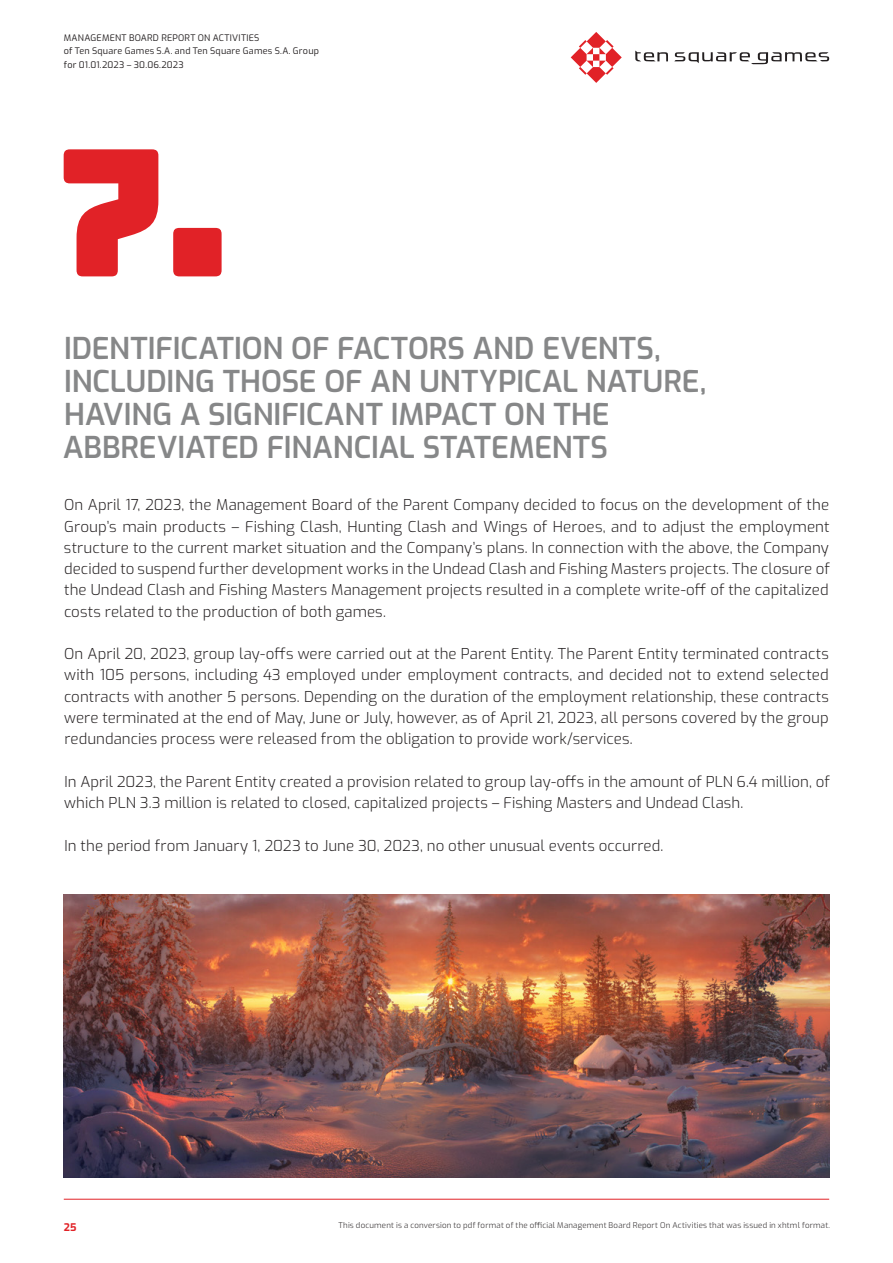
<style>
.page{position:relative;width:893px;height:1263px;background:#fff}
.page>*{position:absolute;margin:0;border:0;box-sizing:border-box;transform-origin:0 0}
.LICZBA{font:176.4px "Bungee";color:#e12227}
.TYTUL_1{font:600 30px/33px "Exo";letter-spacing:-.005em;color:#868788}
.t1{font:300 15px/21.3px "Exo";letter-spacing:.005em;color:#231f20;text-align:justify}
.t2{font:700 10.5px "Exo";color:#e12227}
.t3{font:9px/13.5px "Exo";letter-spacing:.025em;color:#231f20}
.t4{font:300 7.8px "Exo";letter-spacing:.025em;color:#231f20}
</style>
<div class="page">
<img style="left:64px;top:894px;width:765px;height:284px">
<hr style="left:64px;top:1199px;width:765px;height:1px;background:#e12227">
<svg style="left:635px;top:51px;width:194px;height:13px"></svg>
<svg style="left:571px;top:32px;width:51px;height:51px"></svg>
<p class="t3" style="left:64px;top:30px;width:257px">MANAGEMENT BOARD REPORT ON ACTIVITIES<br>of Ten Square Games S.A. and Ten Square Games S.A. Group for 01.01.2023 – 30.06.2023</p>
<p class="LICZBA" style="left:57px;top:112px;width:176px">7.</p>
<p class="TYTUL_1" style="left:63px;top:330px;width:645px">IDENTIFICATION OF FACTORS AND EVENTS, INCLUDING THOSE OF AN UNTYPICAL NATURE, HAVING A SIGNIFICANT IMPACT ON THE ABBREVIATED FINANCIAL STATEMENTS</p>
<p class="t1" style="left:64px;top:493px;width:767px">On April 17, 2023, the Management Board of the Parent Company decided to focus on the development of the Group’s main products – Fishing Clash, Hunting Clash and Wings of Heroes, and to adjust the employment structure to the current market situation and the Company’s plans. In connection with the above, the Company decided to suspend further development works in the Undead Clash and Fishing Masters projects. The closure of the Undead Clash and Fishing Masters Management projects resulted in a complete write-off of the capitalized costs related to the production of both games.</p>
<p class="t1" style="left:64px;top:642px;width:766px">On April 20, 2023, group lay-offs were carried out at the Parent Entity. The Parent Entity terminated contracts with 105 persons, including 43 employed under employment contracts, and decided not to extend selected contracts with another 5 persons. Depending on the duration of the employment relationship, these contracts were terminated at the end of May, June or July, however, as of April 21, 2023, all persons covered by the group redundancies process were released from the obligation to provide work/services.</p>
<p class="t1" style="left:64px;top:770px;width:767px">In April 2023, the Parent Entity created a provision related to group lay-offs in the amount of PLN 6.4 million, of which PLN 3.3 million is related to closed, capitalized projects – Fishing Masters and Undead Clash.</p>
<p class="t1" style="left:65px;top:834px;width:600px">In the period from January 1, 2023 to June 30, 2023, no other unusual events occurred.</p>
<p class="t2" style="left:64px;top:1219px;width:14px">25</p>
<p class="t4" style="left:339px;top:1220px;width:493px">This document is a conversion to pdf format of the official Management Board Report On Activities that was issued in xhtml format.</p>
</div>
